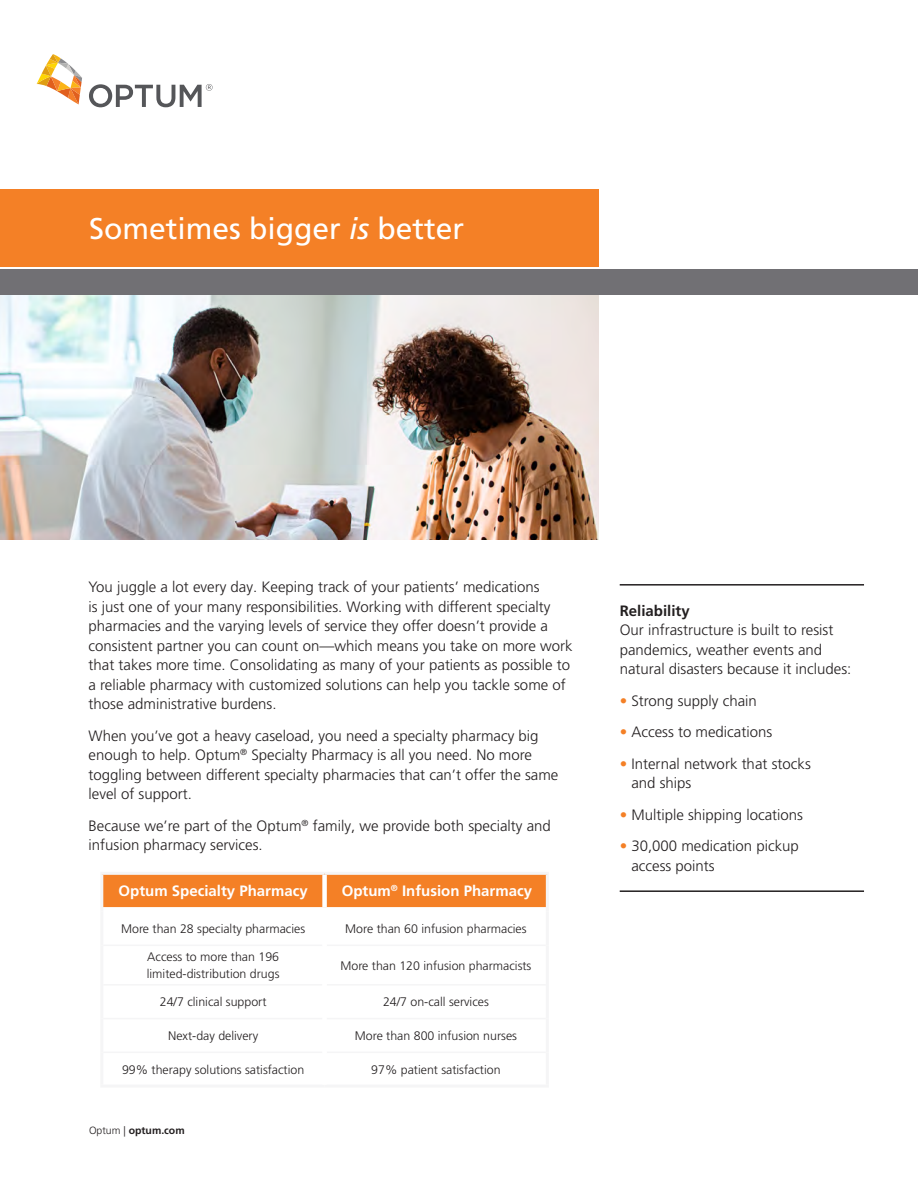
<style>
.page{position:relative;width:918px;height:1188px;background:#fff}
.page>*{position:absolute;margin:0;border:0;box-sizing:border-box;transform-origin:0 0}
.B2B_Headline__20_24{font:30px "Frutiger LT Pro";color:#fff}
.B2B_Body_Copy__10_13{font:300 15px/19.5px "Frutiger LT Pro";color:#231f20}
.p__B2C_styled_bulle{font:300 15px/19.5px "Frutiger LT Pro";color:#231f20}
.Chart_Table_title{font:700 15px "Frutiger LT Pro";color:#fff}
.B2B_2nd_Level_Headin{font:700 15px "Frutiger LT Pro";color:#231f20}
.Table_copy_Light{font:300 12.3px/16.5px "Frutiger LT Pro";color:#231f20}
.t1{font:700 10.5px "Frutiger LT Pro";color:#231f20}
.s1{font-style:italic}
.s2{font-weight:300}
.s3{font-weight:700;color:#f48026}
</style>
<div class="page">
<div style="left:0;top:189px;width:599px;height:77px;background:#f48026"></div>
<svg style="left:37px;top:54px;width:45px;height:50px"></svg>
<svg style="left:89px;top:84px;width:124px;height:23px"></svg>
<img style="left:0;top:295px;width:599px;height:245px">
<hr style="left:620px;top:584px;width:244px;height:2px;background:#231f20">
<hr style="left:620px;top:890px;width:244px;height:2px;background:#231f20">
<hr style="left:100px;top:872px;width:225px;height:3px;background:#f5f5f6">
<hr style="left:325px;top:872px;width:224px;height:3px;background:#f5f5f6">
<svg style="left:102px;top:873px;width:445px;height:35px;background:#f48a37"></svg>
<hr style="left:100px;top:912px;width:3px;height:33px;background:#f5f5f6">
<hr style="left:546px;top:912px;width:3px;height:33px;background:#f5f5f6">
<hr style="left:100px;top:945px;width:3px;height:40px;background:#f5f5f6">
<hr style="left:546px;top:945px;width:3px;height:40px;background:#f5f5f6">
<hr style="left:100px;top:985px;width:3px;height:34px;background:#f5f5f6">
<hr style="left:546px;top:985px;width:3px;height:34px;background:#f5f5f6">
<hr style="left:100px;top:1019px;width:3px;height:33px;background:#f5f5f6">
<hr style="left:546px;top:1019px;width:3px;height:33px;background:#f5f5f6">
<hr style="left:100px;top:1052px;width:3px;height:33px;background:#f5f5f6">
<hr style="left:546px;top:1052px;width:3px;height:33px;background:#f5f5f6">
<hr style="left:100px;top:1085px;width:225px;height:3px;background:#f5f5f6">
<hr style="left:325px;top:1085px;width:224px;height:3px;background:#f5f5f6">
<hr style="left:103px;top:945px;width:219px;height:1px;background:#f5f5f6">
<hr style="left:327px;top:945px;width:219px;height:1px;background:#f5f5f6">
<hr style="left:103px;top:984px;width:219px;height:2px;background:#f5f5f6">
<hr style="left:327px;top:984px;width:219px;height:2px;background:#f5f5f6">
<hr style="left:103px;top:1018px;width:219px;height:1px;background:#f5f5f6">
<hr style="left:327px;top:1018px;width:219px;height:1px;background:#f5f5f6">
<hr style="left:103px;top:1052px;width:219px;height:1px;background:#f5f5f6">
<hr style="left:327px;top:1052px;width:219px;height:1px;background:#f5f5f6">
<div style="left:322px;top:875px;width:5px;height:32px;background:#fff"></div>
<div style="left:0;top:269px;width:918px;height:26px;background:#717074"></div>
<p class="B2B_Headline__20_24" style="left:89px;top:211px;width:377px">Sometimes bigger <span class="s1">is</span> better</p>
<p class="B2B_Body_Copy__10_13" style="left:89px;top:577px;width:485px">You juggle a lot every day. Keeping track of your patients’ medications<br>is just one of your many responsibilities. Working with different specialty pharmacies and the varying levels of service they offer doesn’t provide a consistent partner you can count on—which means you take on more work that takes more time. Consolidating as many of your patients as possible to a reliable pharmacy with customized solutions can help you tackle some of those administrative burdens.</p>
<p class="B2B_Body_Copy__10_13" style="left:89px;top:726px;width:471px">When you’ve got a heavy caseload, you need a specialty pharmacy big enough to help. Optum<sup>®</sup> Specialty Pharmacy is all you need. No more toggling between different specialty pharmacies that can’t offer the same level of support.</p>
<p class="B2B_Body_Copy__10_13" style="left:89px;top:816px;width:464px">Because we’re part of the Optum<sup>®</sup> family, we provide both specialty and infusion pharmacy services.</p>
<p class="Chart_Table_title" style="left:119px;top:882px;width:191px">Optum Specialty Pharmacy</p>
<p class="Chart_Table_title" style="left:342px;top:882px;width:192px">Optum<sup>®</sup> Infusion Pharmacy</p>
<p class="Table_copy_Light" style="left:121px;top:921px;width:186px">More than 28 specialty pharmacies</p>
<p class="Table_copy_Light" style="left:345px;top:921px;width:183px">More than 60 infusion pharmacies</p>
<p class="Table_copy_Light" style="left:147px;top:949px;width:134px">Access to more than 196 limited-distribution drugs</p>
<p class="Table_copy_Light" style="left:340px;top:957px;width:192px">More than 120 infusion pharmacists</p>
<p class="Table_copy_Light" style="left:160px;top:994px;width:108px">24/7 clinical support</p>
<p class="Table_copy_Light" style="left:383px;top:994px;width:107px">24/7 on-call services</p>
<p class="Table_copy_Light" style="left:168px;top:1028px;width:92px">Next-day delivery</p>
<p class="Table_copy_Light" style="left:355px;top:1028px;width:164px">More than 800 infusion nurses</p>
<p class="Table_copy_Light" style="left:122px;top:1061px;width:184px">99% therapy solutions satisfaction</p>
<p class="Table_copy_Light" style="left:371px;top:1061px;width:131px">97% patient satisfaction</p>
<p class="t1" style="left:89px;top:1124px;width:97px"><span class="s2">Optum |</span> optum.com</p>
<p class="B2B_2nd_Level_Headin" style="left:620px;top:602px;width:72px">Reliability</p>
<p class="B2B_Body_Copy__10_13" style="left:620px;top:620px;width:233px">Our infrastructure is built to resist pandemics, weather events and natural disasters because it includes:</p>
<p class="p__B2C_styled_bulle" style="left:620px;top:691px;width:139px"><span class="s3">•</span> Strong supply chain</p>
<p class="p__B2C_styled_bulle" style="left:620px;top:722px;width:154px"><span class="s3">•</span> Access to medications</p>
<p class="p__B2C_styled_bulle" style="left:631px;top:754px;width:181px;text-indent:-12px"><span class="s3">•</span> Internal network that stocks and ships</p>
<p class="p__B2C_styled_bulle" style="left:620px;top:805px;width:185px"><span class="s3">•</span> Multiple shipping locations</p>
<p class="p__B2C_styled_bulle" style="left:631px;top:836px;width:169px;text-indent:-12px"><span class="s3">•</span> 30,000 medication pickup access points</p>
</div>
